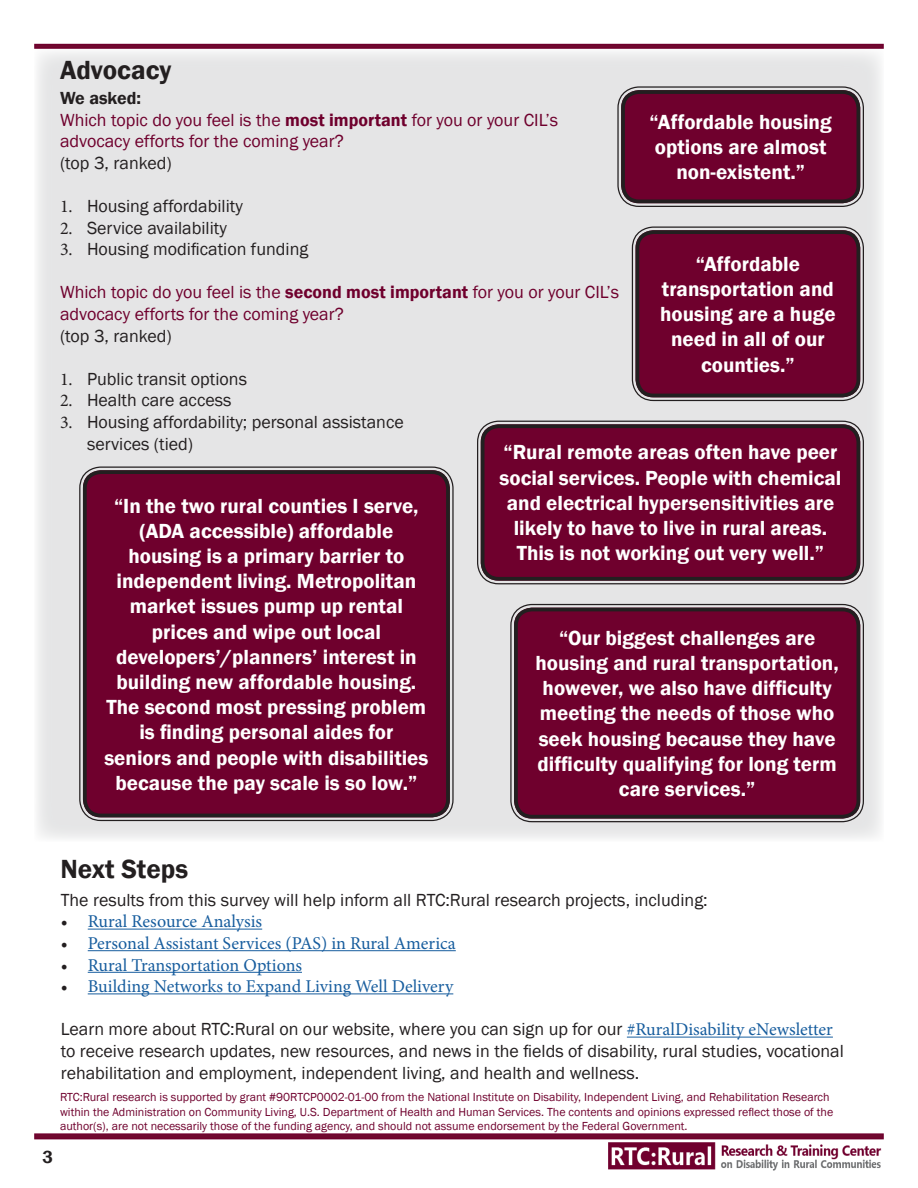
<style>
.page{position:relative;width:918px;height:1188px;background:#fff}
.page>*{position:absolute;margin:0;border:0;box-sizing:border-box;transform-origin:0 0}
.H2_subheading{font:600 27px "Franklin Gothic";color:#231f20}
.Paragraph{font:600 21px/25.2px "Franklin Gothic";color:#fff;text-align:center}
.Paragraph-2{font:18px/21.6px "Franklin Gothic";color:#231f20}
.Paragraph-3{font:18px/21.6px "Franklin Gothic";color:#6f002d}
.t1{font:18px "Minion Pro";color:#175d9e}
.Paragraph-4{font:600 18px "Franklin Gothic";color:#231f20}
.paragraph{font:12px/14.4px "Franklin Gothic";color:#6f002d}
.s1{font-weight:600}
.s2{font-family:"Minion Pro"}
.s3{color:#231f20}
.s4{font-family:"Minion Pro";color:#175d9e}
</style>
<div class="page">
<div style="left:34px;top:49px;width:850px;height:793px;background:#e5e5e6"></div>
<svg style="left:34px;top:44px;width:850px;height:5px;fill:#6f072e"></svg>
<svg style="left:34px;top:1133px;width:850px;height:6px;fill:#700a2f"></svg>
<img style="left:608px;top:1142px;width:274px;height:28px">
<div style="left:621px;top:90px;width:239px;height:113px;background:#6f002d;border-radius:18px"></div>
<div style="left:617px;top:86px;width:247px;height:121px;border:1px solid #231f20;border-radius:21px"></div>
<div style="left:621px;top:90px;width:239px;height:113px;border:4px solid #231f20;border-radius:16px"></div>
<div style="left:636px;top:230px;width:224px;height:167px;background:#6f002d;border-radius:18px"></div>
<div style="left:632px;top:226px;width:232px;height:175px;border:1px solid #231f20;border-radius:21px"></div>
<div style="left:636px;top:230px;width:224px;height:167px;border:4px solid #231f20;border-radius:16px"></div>
<div style="left:481px;top:424px;width:379px;height:157px;background:#6f002d;border-radius:18px"></div>
<div style="left:477px;top:421px;width:387px;height:163px;border:1px solid #231f20;border-radius:21px"></div>
<div style="left:481px;top:424px;width:379px;height:157px;border:4px solid #231f20;border-radius:16px"></div>
<div style="left:83px;top:470px;width:367px;height:347px;background:#6f002d;border-radius:18px"></div>
<div style="left:79px;top:467px;width:375px;height:354px;border:1px solid #231f20;border-radius:21px"></div>
<div style="left:83px;top:470px;width:367px;height:347px;border:4px solid #231f20;border-radius:16px"></div>
<div style="left:514px;top:608px;width:346px;height:211px;background:#6f002d;border-radius:18px"></div>
<div style="left:510px;top:604px;width:354px;height:218px;border:1px solid #231f20;border-radius:21px"></div>
<div style="left:514px;top:608px;width:346px;height:211px;border:4px solid #231f20;border-radius:16px"></div>
<hr style="left:88px;top:929px;width:174px;height:1px;background:#175d9e">
<hr style="left:88px;top:950px;width:368px;height:1px;background:#175d9e">
<hr style="left:88px;top:972px;width:214px;height:1px;background:#175d9e">
<hr style="left:88px;top:993px;width:365px;height:1px;background:#175d9e">
<hr style="left:627px;top:1037px;width:206px;height:1px;background:#175d9e">
<h2 class="H2_subheading" style="left:60px;top:53px;width:113px">Advocacy</h2>
<p class="Paragraph-4" style="left:60px;top:87px;width:83px">We asked:</p>
<p class="Paragraph-3" style="left:60px;top:109px;width:500px">Which topic do you feel is the <span class="s1">most important</span> for you or your CIL’s advocacy efforts for the coming year?</p>
<p class="Paragraph-2" style="left:60px;top:152px;width:113px">(top 3, ranked)</p>
<p class="Paragraph-2" style="left:60px;top:196px;width:184px"><span class="s2">1.</span> Housing affordability</p>
<p class="Paragraph-2" style="left:60px;top:217px;width:168px"><span class="s2">2.</span> Service availability</p>
<p class="Paragraph-2" style="left:60px;top:239px;width:250px"><span class="s2">3.</span> Housing modification funding</p>
<p class="Paragraph-3" style="left:60px;top:282px;width:561px">Which topic do you feel is the <span class="s1">second most important</span> for you or your CIL’s advocacy efforts for the coming year?</p>
<p class="Paragraph-2" style="left:60px;top:325px;width:113px">(top 3, ranked)</p>
<p class="Paragraph-2" style="left:60px;top:368px;width:189px"><span class="s2">1.</span> Public transit options</p>
<p class="Paragraph-2" style="left:60px;top:390px;width:173px"><span class="s2">2.</span> Health care access</p>
<p class="Paragraph-2" style="left:87px;top:412px;width:318px;text-indent:-27px"><span class="s2">3.</span> Housing affordability; personal assistance services (tied)</p>
<p class="Paragraph" style="left:650px;top:110px;width:184px">“Affordable housing options are almost non-existent.”</p>
<p class="Paragraph" style="left:660px;top:251px;width:177px">“Affordable transportation and housing are a huge need in all of our counties.”</p>
<p class="Paragraph" style="left:500px;top:440px;width:344px">“Rural remote areas often have peer social services. People with chemical and electrical hypersensitivities are likely to have to live in rural areas.<br>This is not working out very well.”</p>
<p class="Paragraph" style="left:104px;top:493px;width:326px">“In the two rural counties I serve, (ADA accessible) affordable housing is a primary barrier to independent living. Metropolitan market issues pump up rental prices and wipe out local developers’/planners’ interest in building new affordable housing.<br>The second most pressing problem is finding personal aides for seniors and people with disabilities because the pay scale is so low.”</p>
<p class="Paragraph" style="left:535px;top:626px;width:305px">“Our biggest challenges are housing and rural transportation, however, we also have difficulty meeting the needs of those who seek housing because they have difficulty qualifying for long term care services.”</p>
<h2 class="H2_subheading" style="left:60px;top:852px;width:129px">Next Steps</h2>
<p class="Paragraph-2" style="left:61px;top:889px;width:649px">The results from this survey will help inform all RTC:Rural research projects, including:</p>
<p class="t1" style="left:61px;top:910px;width:203px"><span class="s3">•</span> Rural Resource Analysis</p>
<p class="t1" style="left:61px;top:931px;width:397px"><span class="s3">•</span> Personal Assistant Services (PAS) in Rural America</p>
<p class="t1" style="left:61px;top:953px;width:243px"><span class="s3">•</span> Rural Transportation Options</p>
<p class="t1" style="left:61px;top:974px;width:394px"><span class="s3">•</span> Building Networks to Expand Living Well Delivery</p>
<p class="Paragraph-2" style="left:61px;top:1019px;width:785px">Learn more about RTC:Rural on our website, where you can sign up for our <span class="s4">#RuralDisability eNewsletter </span>to receive research updates, new resources, and news in the fields of disability, rural studies, vocational rehabilitation and employment, independent living, and health and wellness.</p>
<p class="paragraph" style="left:60px;top:1090px;width:775px">RTC:Rural research is supported by grant #90RTCP0002-01-00 from the National Institute on Disability, Independent Living, and Rehabilitation Research within the Administration on Community Living, U.S. Department of Health and Human Services. The contents and opinions expressed reflect those of the author(s), are not necessarily those of the funding agency, and should not assume endorsement by the Federal Government.</p>
<p class="Paragraph-4" style="left:43px;top:1146px;width:12px">3</p>
</div>
